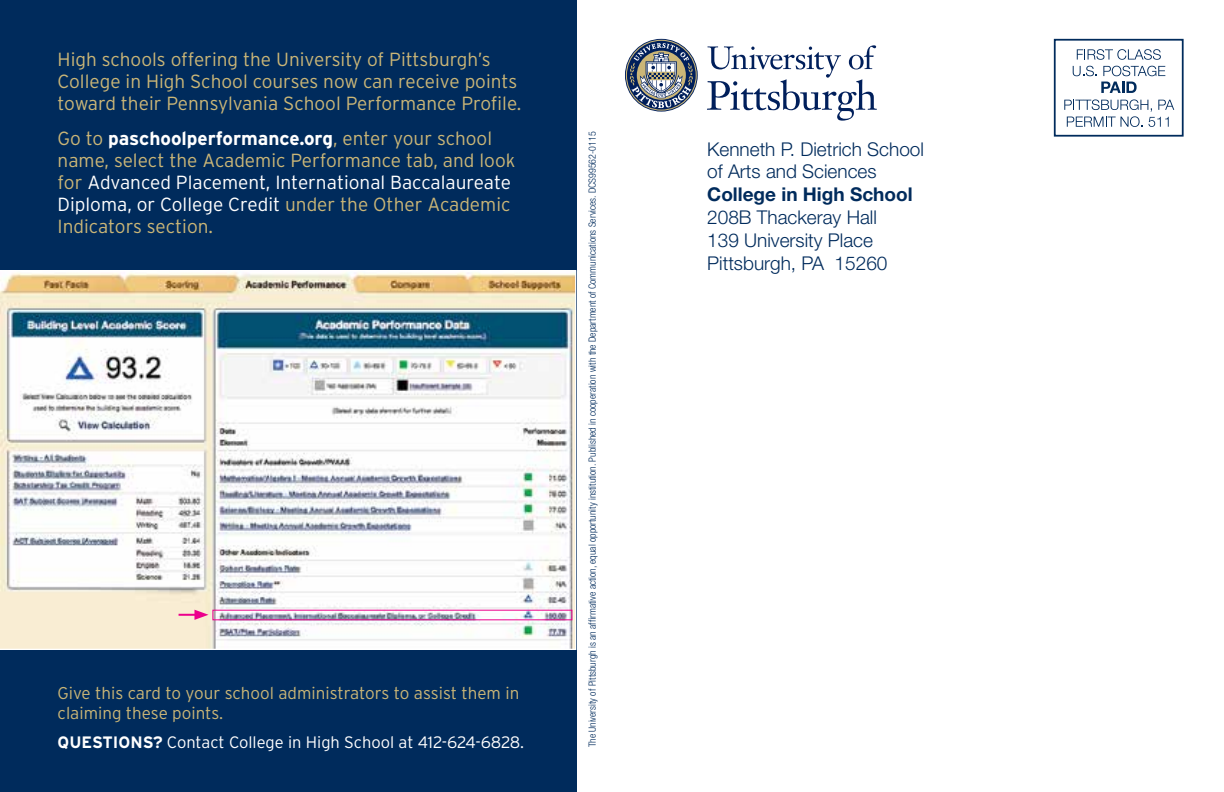
<style>
.page{position:relative;width:1224px;height:792px;background:#fff}
.page>*{position:absolute;margin:0;border:0;box-sizing:border-box;transform-origin:0 0}
.t1{font:300 19px/22px "Interstate";color:#cbb677}
.t2{font:300 19px/22.8px "Helvetica Neue";color:#002b5c}
.t3{font:700 19px "Helvetica Neue";color:#002b5c}
.t4{font:300 17px/20px "Interstate";color:#cbb677}
.t5{font:300 16.4px "Interstate";color:#fff}
.t6{font:300 condensed 10px "Helvetica Neue";color:#002b5c}
.s1{font-weight:700;color:#fff}
.s2{color:#fff}
.s3{font-weight:700}
</style>
<div class="page">
<div style="left:0;top:0;width:576px;height:792px;background:#002b5c"></div>
<div style="left:1054px;top:39px;width:130px;height:98px;border:2px solid #002b5c"></div>
<svg style="left:1073px;top:66px;width:24px;height:10px"></svg>
<svg style="left:1103px;top:66px;width:62px;height:10px"></svg>
<svg style="left:1101px;top:82px;width:36px;height:11px"></svg>
<svg style="left:1064px;top:99px;width:110px;height:28px"></svg>
<svg style="left:1077px;top:49px;width:84px;height:11px"></svg>
<svg style="left:707px;top:45px;width:170px;height:76px"></svg>
<svg style="left:625px;top:39px;width:73px;height:73px"></svg>
<svg style="left:0;top:270px;width:576px;height:380px;background:#dcdfdc"></svg>
<div style="left:212px;top:610px;width:360px;height:10px;border:1px solid #ec008c"></div>
<svg style="left:179px;top:610px;width:30px;height:10px"></svg>
<p class="t1" style="left:58px;top:48px;width:465px">High schools offering the University of Pittsburgh’s<br>College in High School courses now can receive points toward their Pennsylvania School Performance Profile.</p>
<p class="t1" style="left:58px;top:127px;width:459px">Go to <span class="s1">paschoolperformance.org</span>, enter your school name, select the Academic Performance tab, and look for <span class="s2">Advanced Placement, International Baccalaureate Diploma, or College Credit</span> under the Other Academic Indicators section.</p>
<p class="t4" style="left:58px;top:683px;width:463px">Give this card to your school administrators to assist them in claiming these points.</p>
<p class="t5" style="left:58px;top:733px;width:468px"><span class="s3">QUESTIONS?</span> Contact College in High School at 412-624-6828.</p>
<p class="t6" style="left:586px;top:747px;width:617px;rotate:-90deg">The University of Pittsburgh is an affirmative action, equal opportunity institution. Published in cooperation with the Department of Communications Services. DCS99562-0115</p>
<p class="t2" style="left:707px;top:137px;width:218px">Kenneth P. Dietrich School of Arts and Sciences</p>
<p class="t3" style="left:707px;top:183px;width:207px">College in High School</p>
<p class="t2" style="left:707px;top:205px;width:182px">208B Thackeray Hall<br>139 University Place<br>Pittsburgh, PA 15260</p>
</div>
